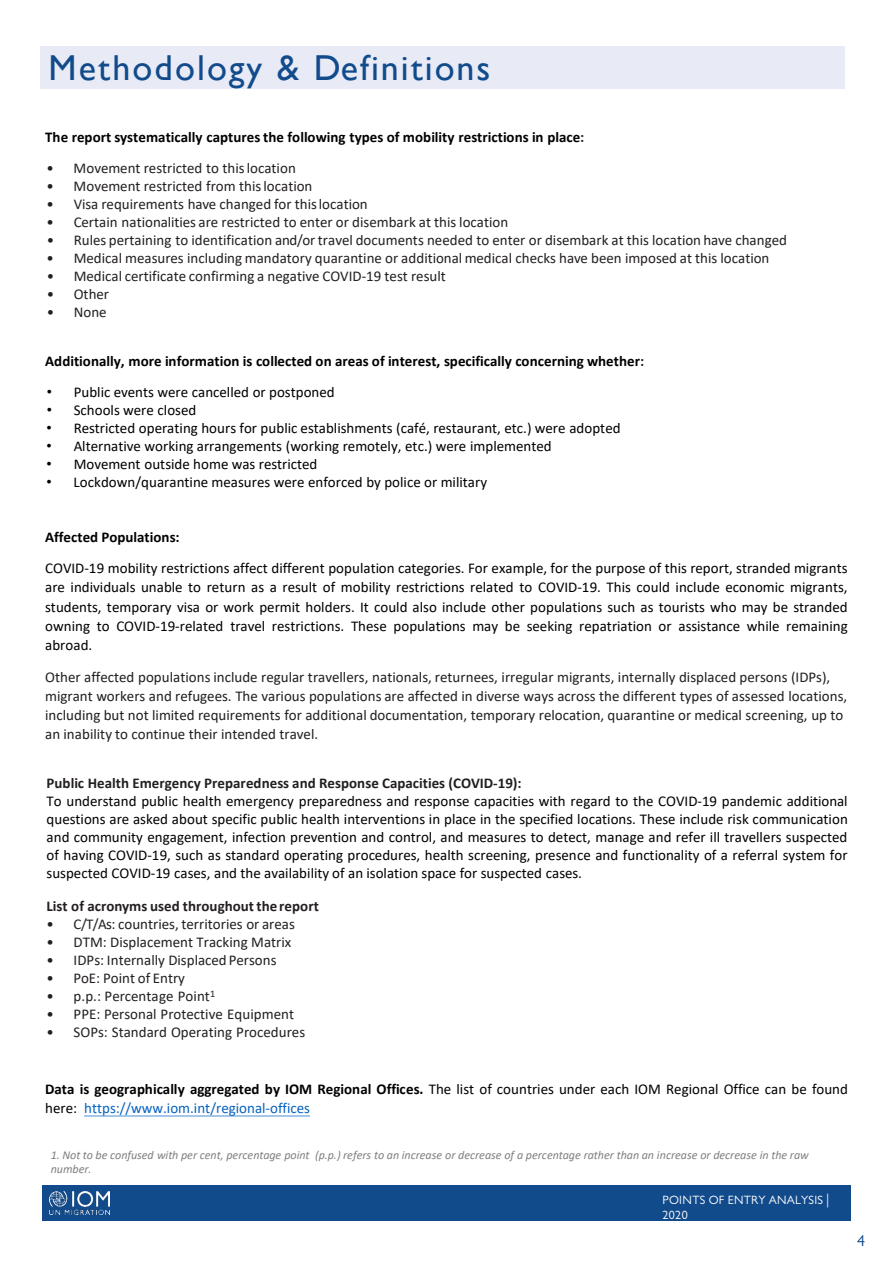
<style>
.page{position:relative;width:893px;height:1264px;background:#fff}
.page>*{position:absolute;margin:0;border:0;box-sizing:border-box;transform-origin:0 0}
.t1{font:36px "Gill Sans";letter-spacing:.055em;color:#124b8b}
.t2{font:15.9px "Gill Sans Nova";color:#124b8b}
.t3{font:15px/19.2px "Calibri";color:#000;text-align:justify}
.t4{font:15px "Calibri";color:#231f20}
.t5{font:15px/19.2px "Calibri";color:#211e1e}
.t6{font:700 15px "Calibri";letter-spacing:.005em;color:#000}
.t7{font:700 15px "Calibri";letter-spacing:.005em;color:#231f20}
.t8{font:italic 12px/14.4px "Calibri";letter-spacing:-.005em;color:#7f7f7f}
.t9{font:12px/15.1px "Gill Sans MT Pro";letter-spacing:.02em;color:#fff}
.s1{color:#231f20}
.s2{font-family:"Arial"}
.s3{font-weight:700}
.s4{color:#0563c1}
.s5{font-weight:300;font-size:15px}
</style>
<div class="page">
<div style="left:42px;top:1185px;width:808px;height:35px;background:#124b8b"></div>
<img style="left:49px;top:1191px;width:60px;height:22px">
<div style="left:40px;top:46px;width:804px;height:43px;background:#e8eaf6"></div>
<svg style="left:84px;top:1115px;width:226px;height:1px"></svg>
<h2 class="t1" style="left:48px;top:47px;width:443px">Methodology &amp; Definitions</h2>
<p class="t6" style="left:45px;top:126px;width:540px">The report systematically captures the following types of mobility restrictions in place<span class="s1">:</span></p>
<p class="t4" style="left:47px;top:157px;width:251px">• Movement restricted to thislocation</p>
<p class="t4" style="left:47px;top:175px;width:267px">• Movement restricted from thislocation</p>
<p class="t4" style="left:47px;top:193px;width:322px">• Visa requirements have changed for thislocation</p>
<p class="t4" style="left:47px;top:211px;width:463px">• Certain nationalities are restricted to enter or disembark at this location</p>
<p class="t4" style="left:47px;top:229px;width:741px">• Rules pertaining to identification and/or travel documents needed to enter or disembark at this location have changed</p>
<p class="t4" style="left:47px;top:247px;width:724px">• Medical measures including mandatory quarantine or additional medical checks have been imposed at this location</p>
<p class="t4" style="left:47px;top:265px;width:400px">• Medical certificate confirming a negative COVID-19 test result</p>
<p class="t4" style="left:47px;top:283px;width:64px">• Other</p>
<p class="t4" style="left:47px;top:301px;width:62px">• None</p>
<p class="t6" style="left:45px;top:351px;width:600px">Additionally, more information is collected on areas of interest, specifically concerning whether<span class="s1">:</span></p>
<p class="t3" style="left:47px;top:382px;width:289px"><span class="s2">•</span> Public events were cancelled or postponed</p>
<p class="t3" style="left:47px;top:400px;width:151px"><span class="s2">•</span> Schools were closed</p>
<p class="t3" style="left:47px;top:418px;width:575px"><span class="s2">•</span> Restricted operating hours for public establishments (café, restaurant, etc.) were adopted</p>
<p class="t3" style="left:47px;top:436px;width:506px"><span class="s2">•</span> Alternative working arrangements (working remotely, etc.) were implemented</p>
<p class="t3" style="left:47px;top:454px;width:272px"><span class="s2">•</span> Movement outside home was restricted</p>
<p class="t3" style="left:47px;top:472px;width:442px"><span class="s2">•</span> Lockdown/quarantine measures were enforced by police or military</p>
<p class="t6" style="left:45px;top:526px;width:136px">Affected Populations:</p>
<p class="t3" style="left:45px;top:558px;width:804px">COVID-19 mobility restrictions affect different population categories. For example, for the purpose of this report, stranded migrants are individuals unable to return as a result of mobility restrictions related to COVID-19. This could include economic migrants, students, temporary visa or work permit holders. It could also include other populations such as tourists who may be stranded owning to COVID-19-related travel restrictions. These populations may be seeking repatriation or assistance while remaining abroad.</p>
<p class="t5" style="left:45px;top:666px;width:803px">Other affected populations include regular travellers, nationals, returnees, irregular migrants, internally displaced persons (IDPs), migrant workers and refugees. The various populations are affected in diverse ways across the different types of assessed locations, including but not limited requirements for additional documentation, temporary relocation, quarantine or medical screening, up to an inability to continue their intended travel.</p>
<p class="t7" style="left:47px;top:772px;width:476px">Public Health Emergency Preparedness and Response Capacities (COVID-19):</p>
<p class="t3" style="left:47px;top:791px;width:802px;line-height:18px">To understand public health emergency preparedness and response capacities with regard to the COVID-19 pandemic additional questions are asked about specific public health interventions in place in the specified locations. These include risk communication and community engagement, infection prevention and control, and measures to detect, manage and refer ill travellers suspected of having COVID-19, such as standard operating procedures, health screening, presence and functionality of a referral system for suspected COVID-19 cases, and the availability of an isolation space for suspected cases.</p>
<p class="t7" style="left:47px;top:895px;width:274px">List of acronyms used throughout thereport</p>
<p class="t4" style="left:47px;top:913px;width:250px">• C/T/As: countries, territories or areas</p>
<p class="t4" style="left:47px;top:931px;width:246px">• DTM: Displacement Tracking Matrix</p>
<p class="t4" style="left:47px;top:949px;width:231px">• IDPs: Internally Displaced Persons</p>
<p class="t4" style="left:47px;top:967px;width:140px">• PoE: Point of Entry</p>
<p class="t4" style="left:47px;top:985px;width:170px">• p.p.: Percentage Point<sup>1</sup></p>
<p class="t4" style="left:47px;top:1003px;width:249px">• PPE: Personal Protective Equipment</p>
<p class="t4" style="left:47px;top:1021px;width:260px">• SOPs: Standard Operating Procedures</p>
<p class="t3" style="left:45px;top:1078px;width:804px"><span class="s3">Data is geographically aggregated by IOM Regional Offices.</span> The list of countries under each IOM Regional Office can be found here: <span class="s4">https://www.iom.int/regional-offices</span></p>
<p class="t8" style="left:51px;top:1146px;width:759px">1. Not to be confused with per cent, percentage point (p.p.) refers to an increase or decrease of a percentage rather than an increase or decrease in the raw number.</p>
<p class="t9" style="left:662px;top:1191px;width:169px">POINTS OF ENTRY ANALYSIS <span class="s5">|<br></span>2020</p>
<p class="t2" style="left:857px;top:1230px;width:9px">4</p>
</div>
